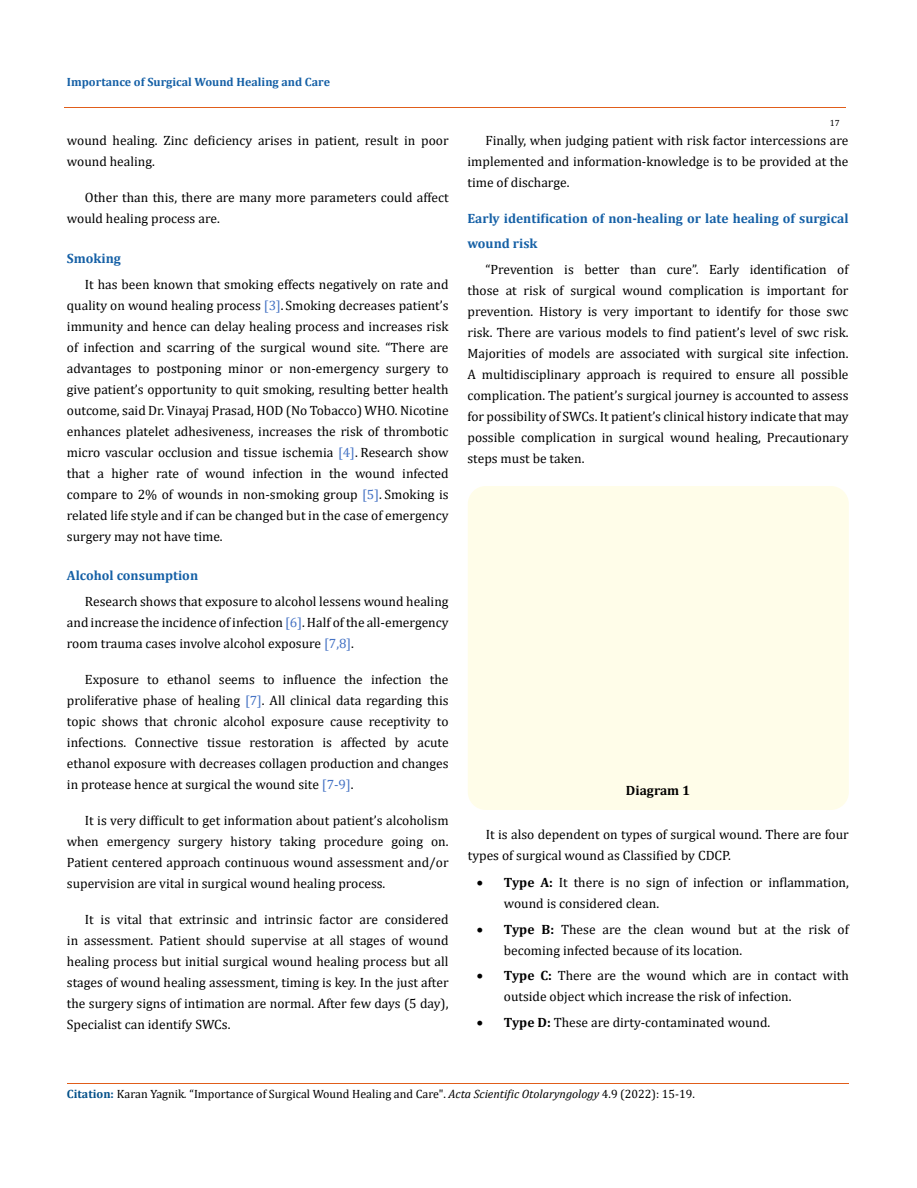
<style>
.page{position:relative;width:917px;height:1188px;background:#fff}
.page>*{position:absolute;margin:0;border:0;box-sizing:border-box;transform-origin:0 0}
.t1{font:13.5px/21px "Cambria";color:#000;text-align:justify}
.t2{font:700 13.5px/24.8px "Cambria";color:#1560a6}
.t3{font:700 13.5px "Cambria";color:#000}
.t4{font:12px "Cambria";color:#000}
.t5{font:700 12px "Cambria";color:#1560a6}
.t6{font:9px "Cambria";color:#000}
.s1{color:#4472c4}
.s2{font-weight:700}
.s3{font-weight:700;color:#035089}
.s4{font-style:italic}
</style>
<div class="page">
<div style="left:468px;top:486px;width:380px;height:324px;background:#fffde9;border-radius:18px"></div>
<hr style="left:64px;top:108px;width:781px;height:1px;background:#e05d1a">
<hr style="left:67px;top:1083px;width:781px;height:1px;background:#e05d1a">
<p class="t5" style="left:67px;top:73px;width:264px">Importance of Surgical Wound Healing and Care</p>
<p class="t1" style="left:67px;top:130px;width:383px">wound healing. Zinc deficiency arises in patient, result in poor wound healing.</p>
<p class="t1" style="left:67px;top:187px;width:383px;text-indent:18px">Other than this, there are many more parameters could affect would healing process are.</p>
<p class="t2" style="left:67px;top:246px;width:56px">Smoking</p>
<p class="t1" style="left:67px;top:273px;width:383px;text-indent:18px">It has been known that smoking effects negatively on rate and quality on wound healing process <span class="s1">[3]</span>. Smoking decreases patient’s immunity and hence can delay healing process and increases risk of infection and scarring of the surgical wound site. “There are advantages to postponing minor or non-emergency surgery to give patient’s opportunity to quit smoking, resulting better health outcome, said Dr. Vinayaj Prasad, HOD (No Tobacco) WHO. Nicotine enhances platelet adhesiveness, increases the risk of thrombotic micro vascular occlusion and tissue ischemia <span class="s1">[4]</span>. Research show that a higher rate of wound infection in the wound infected compare to 2% of wounds in non-smoking group <span class="s1">[5]</span>. Smoking is related life style and if can be changed but in the case of emergency surgery may not have time.</p>
<p class="t2" style="left:67px;top:563px;width:133px">Alcohol consumption</p>
<p class="t1" style="left:67px;top:591px;width:383px;text-indent:18px">Research shows that exposure to alcohol lessens wound healing and increase the incidence of infection <span class="s1">[6]</span>. Half of the all-emergency room trauma cases involve alcohol exposure <span class="s1">[7,8]</span>.</p>
<p class="t1" style="left:67px;top:669px;width:383px;text-indent:18px">Exposure to ethanol seems to influence the infection the proliferative phase of healing <span class="s1">[7]</span>. All clinical data regarding this topic shows that chronic alcohol exposure cause receptivity to infections. Connective tissue restoration is affected by acute ethanol exposure with decreases collagen production and changes in protease hence at surgical the wound site <span class="s1">[7-9]</span>.</p>
<p class="t1" style="left:67px;top:810px;width:383px;text-indent:18px">It is very difficult to get information about patient’s alcoholism when emergency surgery history taking procedure going on.<br>Patient centered approach continuous wound assessment and/or supervision are vital in surgical wound healing process.</p>
<p class="t1" style="left:67px;top:909px;width:383px;text-indent:18px">It is vital that extrinsic and intrinsic factor are considered in assessment. Patient should supervise at all stages of wound healing process but initial surgical wound healing process but all stages of wound healing assessment, timing is key. In the just after the surgery signs of intimation are normal. After few days (5 day), Specialist can identify SWCs.</p>
<p class="t6" style="left:829px;top:118px;width:11px">17</p>
<p class="t1" style="left:467px;top:130px;width:382px;text-indent:18px">Finally, when judging patient with risk factor intercessions are implemented and information-knowledge is to be provided at the time of discharge.</p>
<p class="t2" style="left:467px;top:206px;width:382px">Early identification of non-healing or late healing of surgical wound risk</p>
<p class="t1" style="left:467px;top:259px;width:382px;text-indent:18px">“Prevention is better than cure”. Early identification of those at risk of surgical wound complication is important for prevention. History is very important to identify for those swc risk. There are various models to find patient’s level of swc risk.<br>Majorities of models are associated with surgical site infection.<br>A multidisciplinary approach is required to ensure all possible complication. The patient’s surgical journey is accounted to assess for possibility of SWCs. It patient’s clinical history indicate that may possible complication in surgical wound healing, Precautionary steps must be taken.</p>
<p class="t3" style="left:626px;top:781px;width:66px">Diagram 1</p>
<p class="t1" style="left:468px;top:824px;width:382px;text-indent:18px">It is also dependent on types of surgical wound. There are four types of surgical wound as Classified by CDCP.</p>
<p class="t1" style="left:504px;top:872px;width:346px;text-indent:-27px">• <span class="s2">Type A:</span> It there is no sign of infection or inflammation, wound is considered clean.</p>
<p class="t1" style="left:504px;top:918px;width:346px;text-indent:-27px">• <span class="s2">Type B:</span> These are the clean wound but at the risk of becoming infected because of its location.</p>
<p class="t1" style="left:504px;top:965px;width:346px;text-indent:-27px">• <span class="s2">Type C:</span> There are the wound which are in contact with outside object which increase the risk of infection.</p>
<p class="t1" style="left:477px;top:1011px;width:295px">• <span class="s2">Type D:</span> These are dirty-contaminated wound.</p>
<p class="t4" style="left:67px;top:1087px;width:629px"><span class="s3">Citation:</span> Karan Yagnik<span class="s4">.</span> “Importance of Surgical Wound Healing and Care". <span class="s4">Acta Scientific Otolaryngology</span> 4.9 (2022): 15-19.</p>
</div>
